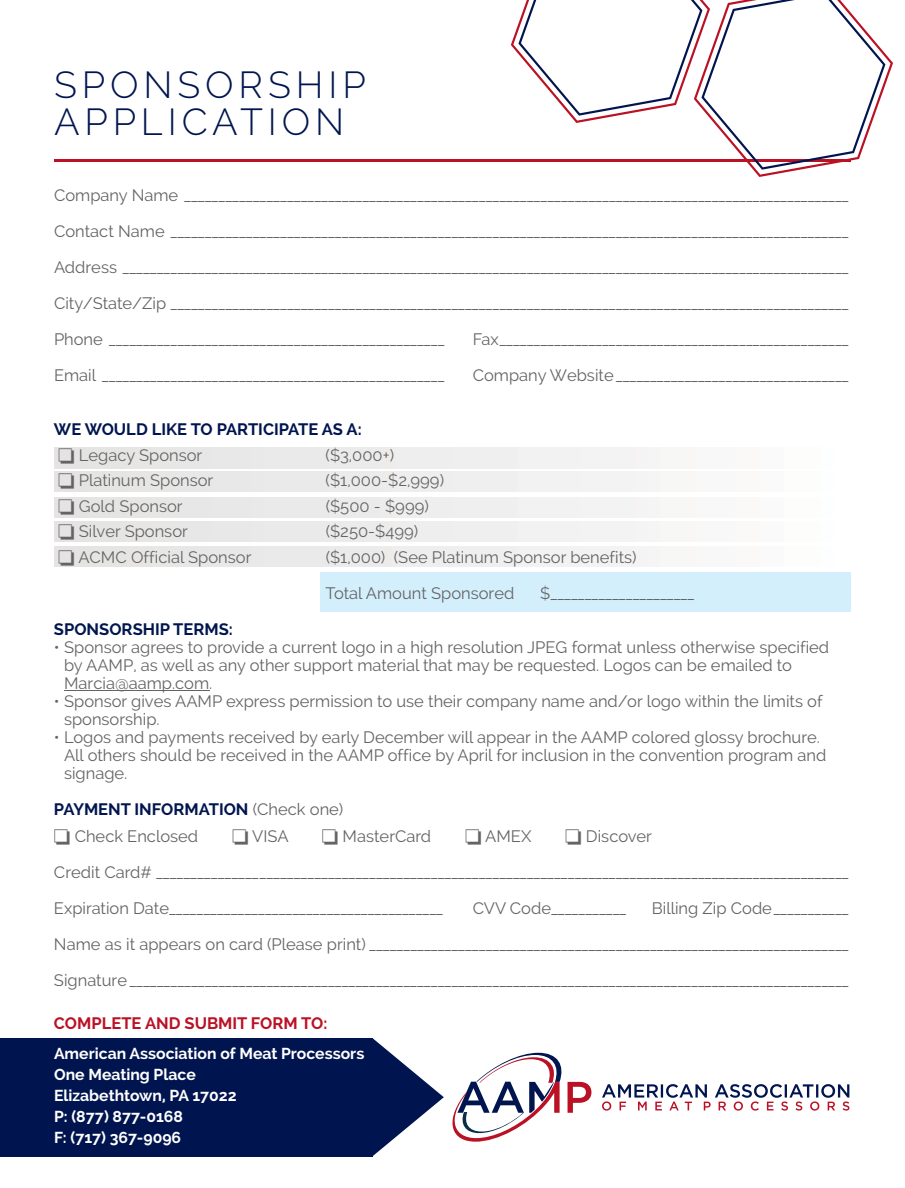
<style>
.page{position:relative;width:905px;height:1188px;background:#fff}
.page>*{position:absolute;margin:0;border:0;box-sizing:border-box;transform-origin:0 0}
.t1{font:300 37.5px/37.5px "Raleway";letter-spacing:.13em;color:#00154f}
.t2{font:16.5px/36px "Raleway";color:#646464}
.t3{font:700 16.5px "Raleway";color:#00154f}
.t4{font:700 16.5px "Raleway";color:#ba1125}
.t5{font:700 15.75px/21px "Raleway";color:#fff}
.s1{font-weight:400;color:#646464}
</style>
<div class="page">
<div style="left:320px;top:572px;width:530px;height:40px;background:#d4effc"></div>
<div style="left:54px;top:547px;width:797px;height:20px;background:linear-gradient(to right,#e3e2e2,#fdfcfc)"></div>
<div style="left:54px;top:521px;width:797px;height:21px;background:linear-gradient(to right,#e3e2e2,#fdfcfc)"></div>
<div style="left:54px;top:497px;width:797px;height:21px;background:linear-gradient(to right,#e3e2e2,#fdfcfc)"></div>
<div style="left:54px;top:472px;width:797px;height:20px;background:linear-gradient(to right,#e3e2e2,#fdfcfc)"></div>
<div style="left:54px;top:448px;width:797px;height:20px;background:linear-gradient(to right,#e3e2e2,#fdfcfc)"></div>
<hr style="left:64px;top:690px;width:145px;height:1px;background:#646464">
<hr style="left:54px;top:160px;width:796px;height:2px;background:#ba1125">
<div style="left:0;top:1038px;width:372px;height:118px;background:#00154f"></div>
<svg style="left:372px;top:1038px;width:72px;height:118px"></svg>
<svg style="left:452px;top:1053px;width:139px;height:89px"></svg>
<svg style="left:602px;top:1084px;width:247px;height:27px"></svg>
<svg style="left:511px;top:0;width:382px;height:177px"></svg>
<h1 class="t1" style="left:54px;top:70px;width:313px">SPONSORSHIP<br>APPLICATION</h1>
<p class="t2" style="left:54px;top:179px;width:796px;text-align:justify">Company Name _________________________________________________________________________________________________ Contact Name ___________________________________________________________________________________________________ Address __________________________________________________________________________________________________________ City/State/Zip ___________________________________________________________________________________________________ Phone _________________________________________________</p>
<p class="t2" style="left:473px;top:323px;width:377px">Fax ___________________________________________________</p>
<p class="t2" style="left:54px;top:359px;width:392px">Email __________________________________________________</p>
<p class="t2" style="left:473px;top:359px;width:377px">Company Website __________________________________</p>
<p class="t3" style="left:54px;top:420px;width:309px">WE WOULD LIKE TO PARTICIPATE AS A:</p>
<p class="t2" style="left:58px;top:438px;width:146px">□ Legacy Sponsor</p>
<p class="t2" style="left:325px;top:438px;width:70px">($3,000+)</p>
<p class="t2" style="left:58px;top:464px;width:157px">□ Platinum Sponsor</p>
<p class="t2" style="left:325px;top:464px;width:120px">($1,000-$2,999)</p>
<p class="t2" style="left:58px;top:489px;width:126px">□ Gold Sponsor</p>
<p class="t2" style="left:325px;top:489px;width:105px">($500 - $999)</p>
<p class="t2" style="left:58px;top:515px;width:131px">□ Silver Sponsor</p>
<p class="t2" style="left:325px;top:515px;width:94px">($250-$499)</p>
<p class="t2" style="left:58px;top:540px;width:195px">□ ACMC Official Sponsor</p>
<p class="t2" style="left:325px;top:540px;width:312px">($1,000) (See Platinum Sponsor benefits)<br>Total Amount Sponsored</p>
<p class="t2" style="left:540px;top:576px;width:155px">$_____________________</p>
<p class="t3" style="left:54px;top:619px;width:180px">SPONSORSHIP TERMS:</p>
<p class="t2" style="left:64px;top:639px;width:766px;line-height:18px;text-indent:-10px">• Sponsor agrees to provide a current logo in a high resolution JPEG format unless otherwise specified by AAMP, as well as any other support material that may be requested. Logos can be emailed to<br>Marcia@aamp.com.</p>
<p class="t2" style="left:64px;top:693px;width:760px;line-height:18px;text-indent:-10px">• Sponsor gives AAMP express permission to use their company name and/or logo within the limits of sponsorship.</p>
<p class="t2" style="left:64px;top:729px;width:763px;line-height:18px;text-indent:-10px">• Logos and payments received by early December will appear in the AAMP colored glossy brochure.<br>All others should be received in the AAMP office by April for inclusion in the convention program and signage.</p>
<p class="t3" style="left:54px;top:799px;width:290px">PAYMENT INFORMATION <span class="s1">(Check one)</span></p>
<p class="t2" style="left:54px;top:819px;width:146px">□ Check Enclosed</p>
<p class="t2" style="left:232px;top:819px;width:58px">□ VISA</p>
<p class="t2" style="left:322px;top:819px;width:111px">□ MasterCard</p>
<p class="t2" style="left:465px;top:819px;width:68px">□ AMEX</p>
<p class="t2" style="left:54px;top:819px;width:796px;text-indent:511px">□ Discover<br>Credit Card# _______________ ______________________________________________________________________________________<br>Expiration Date________________________________________</p>
<p class="t2" style="left:54px;top:891px;width:796px;text-align:justify;text-indent:598px">Billing Zip Code ___________ Name as it appears on card (Please print) ______________________________________________________________________ Signature _________________________________________________________________________________________________________</p>
<p class="t4" style="left:54px;top:1014px;width:275px">COMPLETE AND SUBMIT FORM TO:</p>
<p class="t5" style="left:54px;top:1043px;width:312px">American Association of Meat Processors<br>One Meating Place<br>Elizabethtown, PA 17022<br>P: (877) 877-0168<br>F: (717) 367-9096</p>
<p class="t2" style="left:472px;top:891px;width:155px">CVV Code___________</p>
</div>
